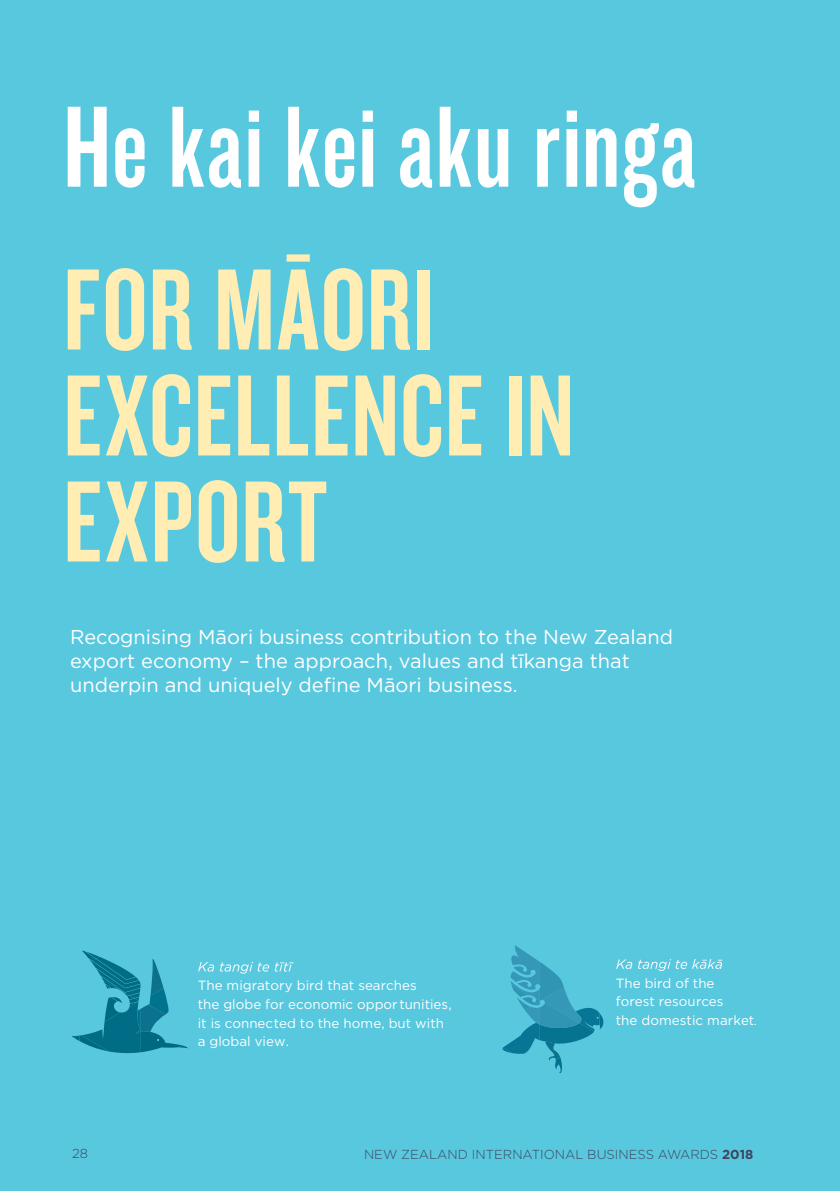
<style>
.page{position:relative;width:840px;height:1191px;background:#fff}
.page>*{position:absolute;margin:0;border:0;box-sizing:border-box;transform-origin:0 0}
.t1{font:120px/106px "Knockout 48 Featherweight";letter-spacing:.01em;color:#ffedb3}
.t2{font:120px "Knockout 48 Featherweight";letter-spacing:.01em;color:#fff}
.t3{font:20px/24px "Gotham";color:#fff}
.t4{font:13.4px/18.8px "Gotham";color:#fff}
.t5{font:300 13px "Gotham";color:#3f455c}
.s1{font-size:10.6px}
.s2{font-weight:700}
</style>
<div class="page">
<div style="left:0;top:0;width:839px;height:1191px;background:#58c8df"></div>
<img style="left:82px;top:950px;width:4px;height:5px">
<img style="left:99px;top:956px;width:10px;height:5px">
<img style="left:91px;top:961px;width:31px;height:7px">
<svg style="left:86px;top:951px;width:13px;height:10px"></svg>
<img style="left:96px;top:968px;width:33px;height:8px">
<img style="left:101px;top:976px;width:28px;height:4px">
<img style="left:103px;top:980px;width:26px;height:15px">
<svg style="left:105px;top:984px;width:6px;height:4px"></svg>
<img style="left:100px;top:1021px;width:29px;height:17px">
<img style="left:104px;top:997px;width:25px;height:24px">
<img style="left:79px;top:1035px;width:30px;height:16px">
<img style="left:140px;top:1034px;width:42px;height:18px">
<svg style="left:129px;top:959px;width:40px;height:75px"></svg>
<svg style="left:198px;top:962px;width:16px;height:9px"></svg>
<svg style="left:220px;top:962px;width:73px;height:11px"></svg>
<svg style="left:544px;top:1041px;width:18px;height:32px"></svg>
<img style="left:575px;top:1008px;width:19px;height:23px">
<img style="left:599px;top:1013px;width:4px;height:16px">
<svg style="left:502px;top:1047px;width:9px;height:6px"></svg>
<svg style="left:511px;top:945px;width:7px;height:13px"></svg>
<img style="left:539px;top:980px;width:24px;height:21px">
<img style="left:511px;top:985px;width:19px;height:25px">
<img style="left:538px;top:999px;width:17px;height:29px">
<svg style="left:576px;top:1012px;width:4px;height:5px"></svg>
<svg style="left:616px;top:959px;width:106px;height:12px"></svg>
<h1 class="t2" style="left:63px;top:74px;width:634px">He kai kei aku ringa</h1>
<h1 class="t1" style="left:63px;top:253px;width:512px">FOR MĀORI<br>EXCELLENCE IN<br>EXPORT</h1>
<h2 class="t3" style="left:70px;top:624px;width:604px">Recognising Māori business contribution to the New Zealand export economy – the approach, values and tīkanga that underpin and uniquely define Māori business.</h2>
<p class="t4" style="left:198px;top:975px;width:255px">The migratory bird that searches<br>the globe for economic oppor tunities, it is connected to the home, but with a global view.</p>
<p class="t4" style="left:615px;top:973px;width:142px">The bird of the<br>forest resources<br>the domestic market<span class="s1">.</span></p>
<p class="t5" style="left:72px;top:1145px;width:17px">28</p>
<p class="t5" style="left:364px;top:1147px;width:390px">NEW ZEALAND INTERNATIONAL BUSINESS AWARDS <span class="s2">2018</span></p>
</div>
